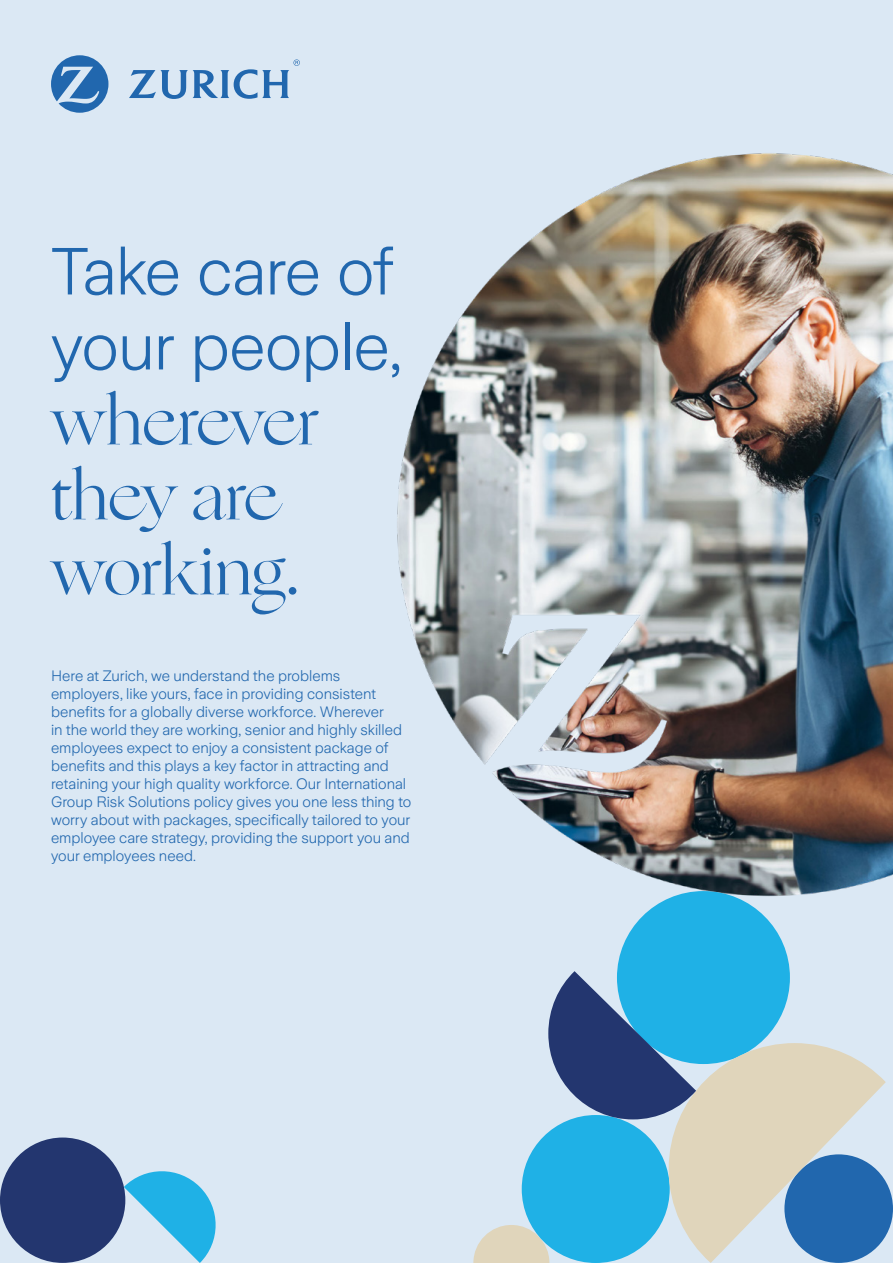
<style>
.page{position:relative;width:893px;height:1263px;background:#dbe8f4}
.page>*{position:absolute;margin:0;border:0;box-sizing:border-box;transform-origin:0 0}
.t1{font:66px/75px "Ogg";letter-spacing:-.01em;color:#2167ae}
.t2{font:300 66px/75px "Zurich Sans";letter-spacing:-.015em;color:#2167ae}
.t3{font:300 15px/18px "Zurich Sans";color:#2167ae}
</style>
<div class="page">
<img style="left:397px;top:153px;width:496px;height:751px">
<svg style="left:51px;top:55px;width:57px;height:58px"></svg>
<svg style="left:129px;top:59px;width:171px;height:40px"></svg>
<svg style="left:473px;top:1225px;width:76px;height:38px"></svg>
<svg style="left:124px;top:1171px;width:92px;height:92px"></svg>
<div style="left:522px;top:1115px;width:148px;height:148px;background:#1fb1e6;border-radius:50%"></div>
<div style="left:784px;top:1154px;width:109px;height:109px;background:#2167ae;border-radius:50%"></div>
<div style="left:0;top:1137px;width:125px;height:126px;background:#23366f;border-radius:50%"></div>
<div style="left:617px;top:891px;width:173px;height:173px;background:#1fb1e6;border-radius:50%"></div>
<svg style="left:669px;top:1043px;width:217px;height:220px;fill:#e0d5bb"></svg>
<svg style="left:548px;top:971px;width:148px;height:148px"></svg>
<h1 class="t2" style="left:51px;top:235px;width:352px">Take care of your people,</h1>
<h1 class="t1" style="left:51px;top:385px;width:270px">wherever they are working.</h1>
<p class="t3" style="left:51px;top:667px;width:362px">Here at Zurich, we understand the problems employers, like yours, face in providing consistent benefits for a globally diverse workforce. Wherever<br>in the world they are working, senior and highly skilled employees expect to enjoy a consistent package of benefits and this plays a key factor in attracting and retaining your high quality workforce. Our International Group Risk Solutions policy gives you one less thing to worry about with packages, specifically tailored to your employee care strategy, providing the support you and your employees need.</p>
</div>
